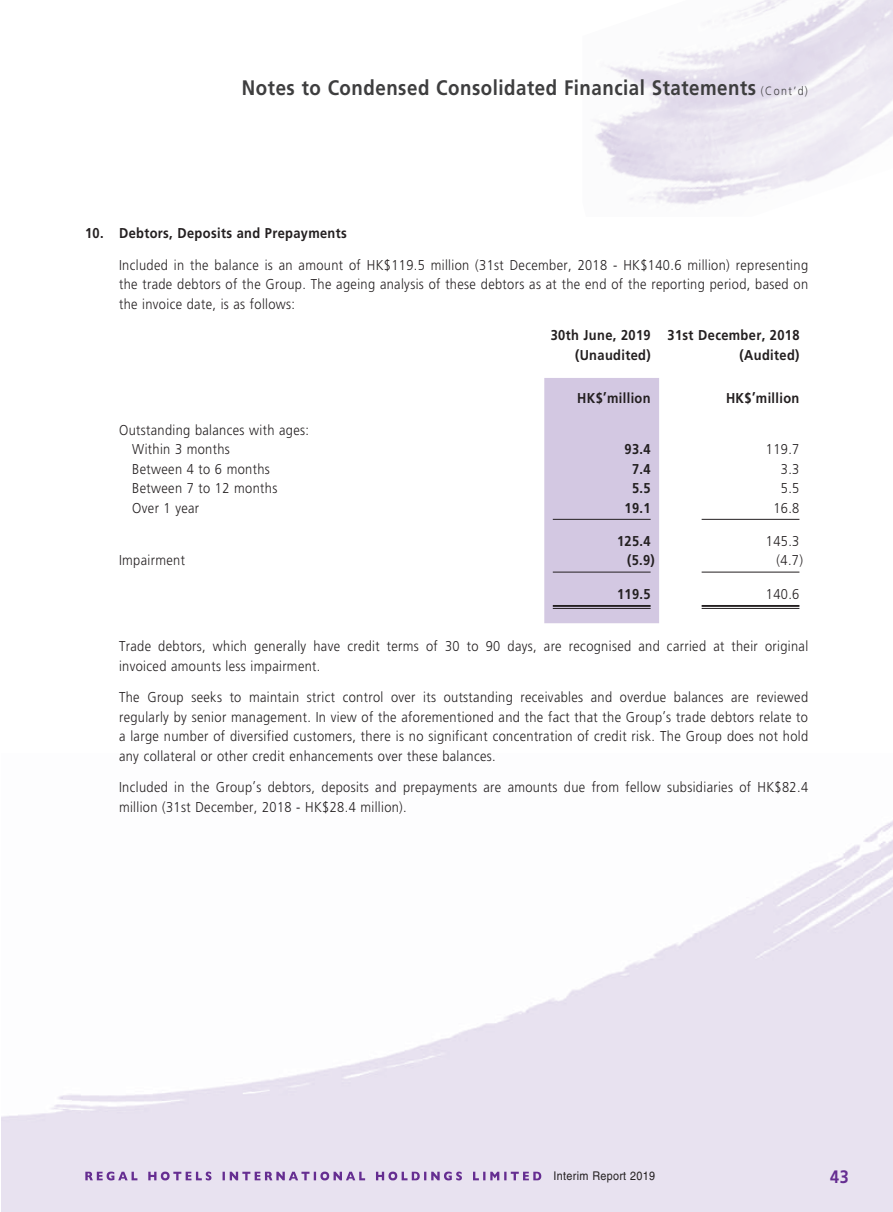
<style>
.page{position:relative;width:893px;height:1212px;background:#fff}
.page>*{position:absolute;margin:0;border:0;box-sizing:border-box;transform-origin:0 0}
.t1{font:700 21px "Frutiger LT Std";letter-spacing:.03em;color:#3e3e3f;scale:.89 1}
.t2{font:700 18px "Frutiger LT Std";color:#652d91;scale:.9 1}
._1__內文{font:300 14.25px/19.5px "Frutiger LT Std";letter-spacing:.03em;color:#231f20;text-align:justify;scale:.9 1}
._1__內文-2{font:700 14.25px "Frutiger LT Std";letter-spacing:.03em;color:#231f20;scale:.9 1}
.t3{font:12px "Helvetica LT Std";letter-spacing:.03em;color:#231f20;scale:.9 1}
.s1{font-weight:300;font-size:12px}
</style>
<div class="page">
<svg style="left:85px;top:1171px;width:456px;height:9px;background:#baa2ce"></svg>
<div style="left:544px;top:378px;width:115px;height:245px;background:#d3c8e2"></div>
<hr style="left:553px;top:519px;width:98px;height:1px;background:#231f20">
<hr style="left:702px;top:519px;width:97px;height:1px;background:#231f20">
<hr style="left:553px;top:572px;width:98px;height:1px;background:#231f20">
<hr style="left:702px;top:572px;width:97px;height:1px;background:#231f20">
<hr style="left:553px;top:605px;width:98px;height:2px;background:#231f20">
<hr style="left:553px;top:608px;width:98px;height:1px;background:#231f20">
<hr style="left:702px;top:605px;width:97px;height:2px;background:#231f20">
<hr style="left:702px;top:608px;width:97px;height:1px;background:#231f20">
<h1 class="t1" style="left:242px;top:76px;width:637px">Notes to Condensed Consolidated Financial Statements <span class="s1">(Cont’d)</span></h1>
<p class="_1__內文-2" style="left:85px;top:225px;width:292px">10. Debtors, Deposits and Prepayments</p>
<p class="_1__內文" style="left:119px;top:255px;width:767px">Included in the balance is an amount of HK$119.5 million (31st December, 2018 - HK$140.6 million) representing the trade debtors of the Group. The ageing analysis of these debtors as at the end of the reporting period, based on the invoice date, is as follows:</p>
<p class="_1__內文-2" style="left:551px;top:327px;width:112px">30th June, 2019</p>
<p class="_1__內文-2" style="left:668px;top:327px;width:148px">31st December, 2018</p>
<p class="_1__內文-2" style="left:575px;top:346px;width:85px">(Unaudited)</p>
<p class="_1__內文-2" style="left:740px;top:346px;width:68px">(Audited)</p>
<p class="_1__內文-2" style="left:577px;top:390px;width:83px">HK$’million</p>
<p class="_1__內文-2" style="left:726px;top:390px;width:83px">HK$’million</p>
<p class="_1__內文" style="left:119px;top:420px;width:213px">Outstanding balances with ages:</p>
<p class="_1__內文" style="left:132px;top:440px;width:110px">Within 3 months</p>
<p class="_1__內文-2" style="left:625px;top:441px;width:30px">93.4</p>
<p class="_1__內文" style="left:766px;top:440px;width:39px">119.7</p>
<p class="_1__內文" style="left:132px;top:459px;width:154px">Between 4 to 6 months</p>
<p class="_1__內文-2" style="left:632px;top:460px;width:22px">7.4</p>
<p class="_1__內文" style="left:781px;top:459px;width:22px">3.3</p>
<p class="_1__內文" style="left:132px;top:479px;width:163px">Between 7 to 12 months</p>
<p class="_1__內文-2" style="left:632px;top:480px;width:22px">5.5</p>
<p class="_1__內文" style="left:781px;top:479px;width:22px">5.5</p>
<p class="_1__內文" style="left:132px;top:498px;width:76px">Over 1 year</p>
<p class="_1__內文-2" style="left:625px;top:499px;width:30px">19.1</p>
<p class="_1__內文" style="left:773px;top:498px;width:30px">16.8</p>
<p class="_1__內文-2" style="left:617px;top:533px;width:39px">125.4</p>
<p class="_1__內文" style="left:766px;top:531px;width:39px">145.3</p>
<p class="_1__內文" style="left:119px;top:551px;width:75px">Impairment</p>
<p class="_1__內文-2" style="left:627px;top:552px;width:32px">(5.9)</p>
<p class="_1__內文" style="left:777px;top:551px;width:31px">(4.7)</p>
<p class="_1__內文-2" style="left:617px;top:585px;width:39px">119.5</p>
<p class="_1__內文" style="left:766px;top:584px;width:39px">140.6</p>
<p class="_1__內文" style="left:119px;top:637px;width:767px">Trade debtors, which generally have credit terms of 30 to 90 days, are recognised and carried at their original invoiced amounts less impairment.</p>
<p class="_1__內文" style="left:119px;top:688px;width:767px">The Group seeks to maintain strict control over its outstanding receivables and overdue balances are reviewed regularly by senior management. In view of the aforementioned and the fact that the Group’s trade debtors relate to a large number of diversified customers, there is no significant concentration of credit risk. The Group does not hold any collateral or other credit enhancements over these balances.</p>
<p class="_1__內文" style="left:119px;top:778px;width:767px">Included in the Group’s debtors, deposits and prepayments are amounts due from fellow subsidiaries of HK$82.4 million (31st December, 2018 - HK$28.4 million).</p>
<p class="t3" style="left:554px;top:1169px;width:114px">Interim Report 2019</p>
<p class="t2" style="left:830px;top:1165px;width:22px">43</p>
</div>
